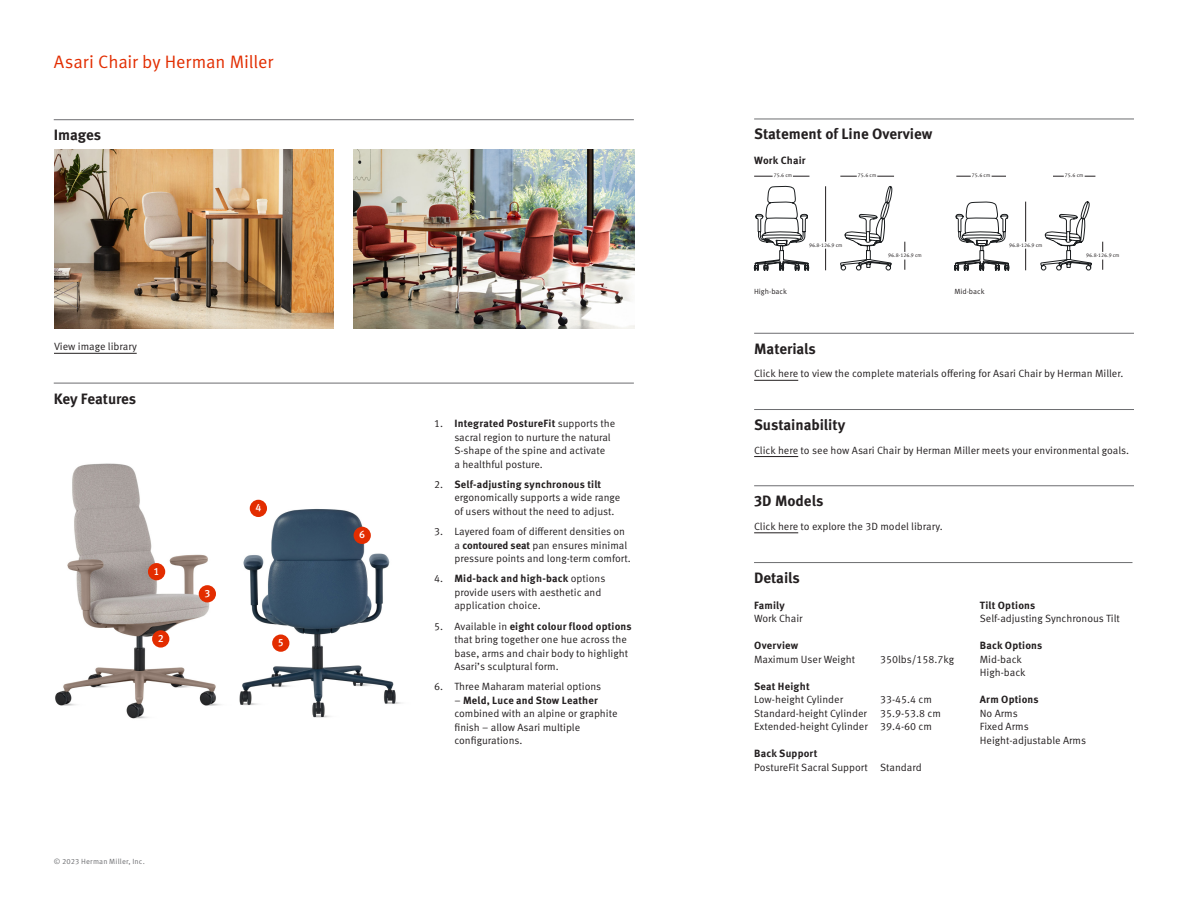
<style>
.page{position:relative;width:1188px;height:918px;background:#fff}
.page>*{position:absolute;margin:0;border:0;box-sizing:border-box;transform-origin:0 0}
.Body_Copy{font:18px "Meta OT Norm";letter-spacing:-.005em;color:#e22d00}
.Headline{font:700 15px "Meta OT";color:#231f20}
.Body_Copy-2{font:10.5px/13.5px "Meta OT Norm";color:#231f20}
.Body_Copy-3{font:700 10.5px "Meta OT";letter-spacing:.015em;color:#231f20}
.Medium_7_5_9{font:500 10.5px "Meta OT";color:#fff}
.t1{font:7.5px "Meta OT Norm";letter-spacing:.02em;color:#6c6d70}
.Body_Copy-4{font:7.5px "Meta OT Norm";color:#231f20}
.Body_Copy-5{font:5.25px "Meta OT Norm";color:#231f20}
.s1{font-family:"Meta OT";font-weight:700}
</style>
<div class="page">
<img style="left:55px;top:463px;width:346px;height:256px">
<hr style="left:754px;top:380px;width:44px;height:1px;background:#231f20">
<hr style="left:754px;top:456px;width:44px;height:1px;background:#231f20">
<hr style="left:754px;top:533px;width:44px;height:1px;background:#231f20">
<hr style="left:754px;top:333px;width:380px;height:1px;background:#6c6d70">
<hr style="left:754px;top:409px;width:380px;height:1px;background:#6c6d70">
<hr style="left:754px;top:486px;width:380px;height:1px;background:#6c6d70">
<hr style="left:754px;top:119px;width:380px;height:1px;background:#6c6d70">
<svg style="left:754px;top:176px;width:19px;height:1px"></svg>
<svg style="left:840px;top:176px;width:17px;height:1px"></svg>
<svg style="left:956px;top:176px;width:15px;height:1px"></svg>
<svg style="left:793px;top:176px;width:16px;height:1px"></svg>
<svg style="left:877px;top:176px;width:17px;height:1px"></svg>
<svg style="left:992px;top:176px;width:14px;height:1px"></svg>
<hr style="left:754px;top:562px;width:378px;height:1px;background:#6c6d70">
<svg style="left:754px;top:186px;width:138px;height:84px"></svg>
<svg style="left:954px;top:201px;width:138px;height:69px"></svg>
<div style="left:148px;top:563px;width:17px;height:17px;background:#e32d00;border-radius:50%"></div>
<div style="left:152px;top:630px;width:17px;height:18px;background:#e32d00;border-radius:50%"></div>
<div style="left:199px;top:585px;width:17px;height:17px;background:#e32d00;border-radius:50%"></div>
<div style="left:354px;top:527px;width:17px;height:17px;background:#e32d00;border-radius:50%"></div>
<div style="left:272px;top:634px;width:17px;height:18px;background:#e32d00;border-radius:50%"></div>
<div style="left:250px;top:500px;width:17px;height:17px;background:#e32d00;border-radius:50%"></div>
<hr style="left:54px;top:383px;width:580px;height:1px;background:#6c6d70">
<hr style="left:54px;top:119px;width:580px;height:1px;background:#6c6d70">
<img style="left:54px;top:150px;width:280px;height:179px">
<img style="left:354px;top:150px;width:280px;height:179px">
<hr style="left:54px;top:353px;width:83px;height:1px;background:#231f20">
<p class="Body_Copy" style="left:54px;top:50px;width:221px">Asari Chair by Herman Miller</p>
<p class="Headline" style="left:54px;top:125px;width:49px">Images</p>
<p class="Body_Copy-2" style="left:54px;top:340px;width:84px">View image library</p>
<p class="Headline" style="left:54px;top:389px;width:84px">Key Features</p>
<p class="Medium_7_5_9" style="left:154px;top:565px;width:7px">1</p>
<p class="Medium_7_5_9" style="left:158px;top:632px;width:7px">2</p>
<p class="Medium_7_5_9" style="left:204px;top:587px;width:7px">3</p>
<p class="Medium_7_5_9" style="left:255px;top:501px;width:7px">4</p>
<p class="Medium_7_5_9" style="left:278px;top:636px;width:7px">5</p>
<p class="t1" style="left:54px;top:857px;width:93px">© 2023 Herman Miller, Inc.</p>
<p class="Medium_7_5_9" style="left:359px;top:528px;width:7px">6</p>
<p class="Body_Copy-2" style="left:454px;top:417px;width:162px;text-indent:-20px">1. <span class="s1">Integrated PostureFit</span> supports the sacral region to nurture the natural<br>S-shape of the spine and activate<br>a healthful posture.</p>
<p class="Body_Copy-2" style="left:454px;top:478px;width:167px;text-indent:-20px">2. <span class="s1">Self-adjusting synchronous tilt </span>ergonomically supports a wide range of users without the need to adjust.</p>
<p class="Body_Copy-2" style="left:454px;top:525px;width:178px;text-indent:-20px">3. Layered foam of different densities on a <span class="s1">contoured seat</span> pan ensures minimal pressure points and long-term comfort.</p>
<p class="Body_Copy-2" style="left:454px;top:572px;width:153px;text-indent:-20px">4. <span class="s1">Mid-back and high-back</span> options provide users with aesthetic and application choice.</p>
<p class="Body_Copy-2" style="left:454px;top:619px;width:179px;text-indent:-20px">5. Available in <span class="s1">eight colour flood options </span>that bring together one hue across the base, arms and chair body to highlight Asari’s sculptural form.</p>
<p class="Body_Copy-2" style="left:434px;top:680px;width:169px">6. Three Maharam material options</p>
<p class="Body_Copy-2" style="left:454px;top:694px;width:165px">– <span class="s1">Meld, Luce and Stow Leather </span>combined with an alpine or graphite finish – allow Asari multiple configurations.</p>
<p class="Headline" style="left:754px;top:125px;width:180px">Statement of Line Overview</p>
<p class="Body_Copy-3" style="left:754px;top:154px;width:53px">Work Chair</p>
<p class="Body_Copy-5" style="left:774px;top:172px;width:20px">75.6 cm</p>
<p class="Body_Copy-5" style="left:858px;top:172px;width:20px">75.6 cm</p>
<p class="Body_Copy-5" style="left:972px;top:172px;width:20px">75.6 cm</p>
<p class="Body_Copy-5" style="left:1065px;top:172px;width:20px">75.6 cm</p>
<p class="Body_Copy-4" style="left:754px;top:287px;width:34px">High-back</p>
<p class="Body_Copy-5" style="left:809px;top:242px;width:35px">96.8-126.9 cm</p>
<p class="Headline" style="left:754px;top:339px;width:63px">Materials</p>
<p class="Body_Copy-5" style="left:1009px;top:242px;width:35px">96.8-126.9 cm</p>
<p class="Body_Copy-5" style="left:888px;top:252px;width:35px">96.8-126.9 cm</p>
<p class="Body_Copy-5" style="left:1086px;top:252px;width:35px">96.8-126.9 cm</p>
<p class="Body_Copy-4" style="left:954px;top:287px;width:32px">Mid-back</p>
<p class="Body_Copy-2" style="left:754px;top:367px;width:371px">Click here to view the complete materials offering for Asari Chair by Herman Miller.</p>
<p class="Headline" style="left:754px;top:415px;width:93px">Sustainability</p>
<p class="Body_Copy-2" style="left:754px;top:443px;width:377px">Click here to see how Asari Chair by Herman Miller meets your environmental goals.</p>
<p class="Headline" style="left:754px;top:492px;width:71px">3D Models</p>
<p class="Body_Copy-2" style="left:754px;top:520px;width:190px">Click here to explore the 3D model library.</p>
<p class="Headline" style="left:754px;top:568px;width:47px">Details</p>
<p class="Body_Copy-2" style="left:754px;top:599px;width:50px"><span class="s1">Family<br></span>Work Chair</p>
<p class="Body_Copy-2" style="left:754px;top:639px;width:102px"><span class="s1">Overview<br></span>Maximum User Weight</p>
<p class="Body_Copy-2" style="left:754px;top:680px;width:91px"><span class="s1">Seat Height<br></span>Low-height Cylinder</p>
<p class="Body_Copy-2" style="left:880px;top:653px;width:75px">350lbs/158.7kg</p>
<p class="Body_Copy-2" style="left:880px;top:693px;width:53px">33-45.4 cm</p>
<p class="Body_Copy-2" style="left:754px;top:707px;width:114px">Standard-height Cylinder</p>
<p class="Body_Copy-2" style="left:754px;top:707px;width:188px;text-indent:126px">35.9-53.8 cm<br>Extended-height Cylinder 39.4-60 cm</p>
<p class="Body_Copy-2" style="left:754px;top:747px;width:169px"><span class="s1">Back Support<br></span>PostureFit Sacral Support Standard</p>
<p class="Body_Copy-2" style="left:980px;top:599px;width:142px"><span class="s1">Tilt Options<br></span>Self-adjusting Synchronous Tilt</p>
<p class="Body_Copy-2" style="left:980px;top:639px;width:64px"><span class="s1">Back Options<br></span>Mid-back<br>High-back</p>
<p class="Body_Copy-2" style="left:980px;top:693px;width:108px"><span class="s1">Arm Options<br></span>No Arms<br>Fixed Arms<br>Height-adjustable Arms</p>
</div>
